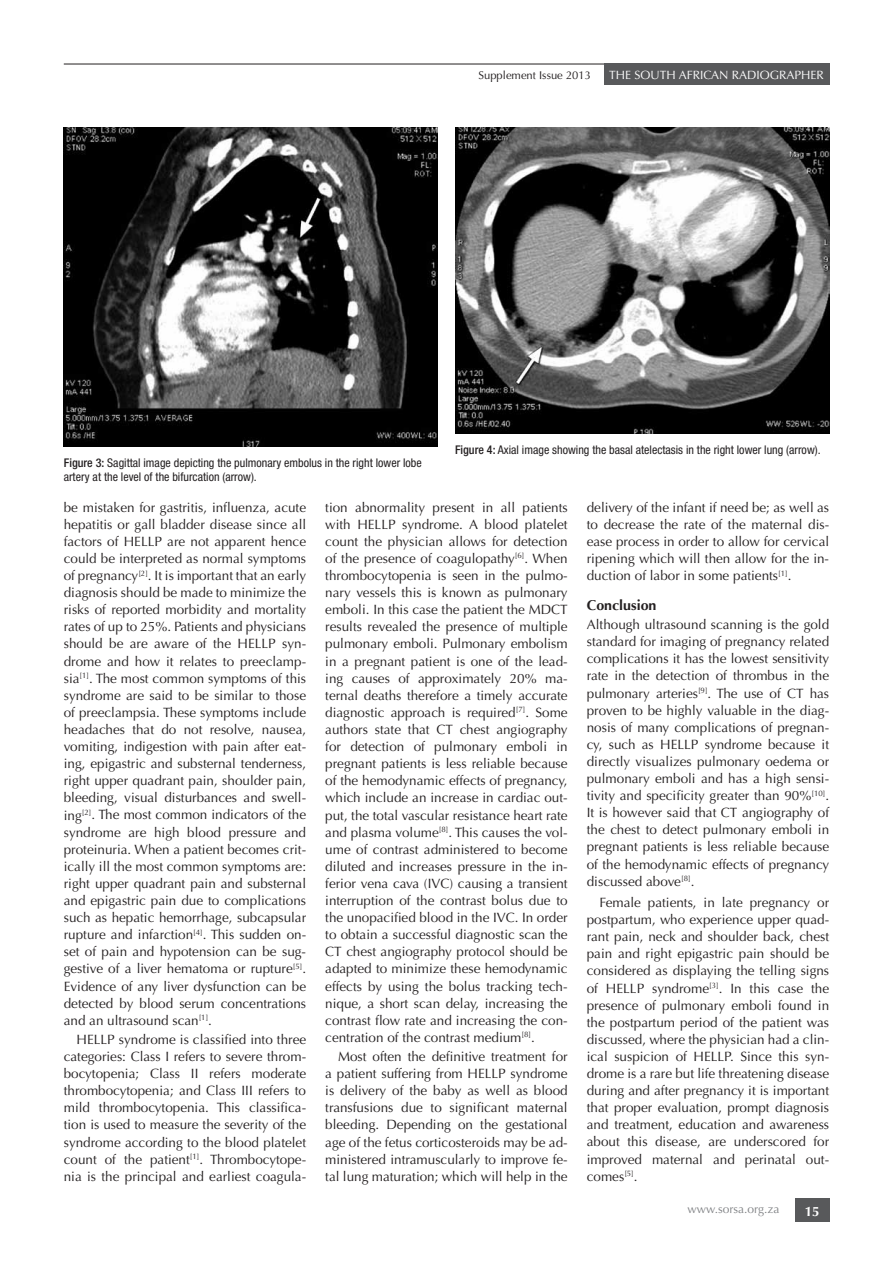
<style>
.page{position:relative;width:893px;height:1263px;background:#fff}
.page>*{position:absolute;margin:0;border:0;box-sizing:border-box;transform-origin:0 0}
.t1{font:700 14.25px "Optima";color:#231f20}
.t2{font:13.5px/17.1px "Optima";color:#231f20;text-align:justify}
.t3{font:700 13.5px "Optima";color:#fff}
.t4{font:condensed 12px/14.4px "Helvetica Neue";color:#231f20}
.t5{font:12px "Optima";color:#fff}
.t6{font:12px "Optima";color:#808285}
.t7{font:11.25px "Optima";color:#231f20}
.s1{font-weight:500}
</style>
<div class="page">
<div style="left:795px;top:1198px;width:34px;height:23px;background:#58595b"></div>
<hr style="left:64px;top:64px;width:765px;height:1px;background:#231f20">
<div style="left:604px;top:64px;width:225px;height:21px;background:#58595b"></div>
<img style="left:64px;top:128px;width:374px;height:318px">
<img style="left:455px;top:128px;width:374px;height:306px">
<p class="t7" style="left:478px;top:68px;width:114px">Supplement Issue 2013</p>
<p class="t5" style="left:609px;top:68px;width:216px">THE SOUTH AFRICAN RADIOGRAPHER</p>
<p class="t4" style="left:64px;top:455px;width:360px"><span class="s1">Figure 3:</span> Sagittal image depicting the pulmonary embolus in the right lower lobe artery at the level of the bifurcation (arrow).</p>
<p class="t4" style="left:455px;top:442px;width:367px"><span class="s1">Figure 4:</span> Axial image showing the basal atelectasis in the right lower lung (arrow).</p>
<p class="t2" style="left:64px;top:499px;width:244px">be mistaken for gastritis, influenza, acute hepatitis or gall bladder disease since all factors of HELLP are not apparent hence could be interpreted as normal symptoms of pregnancy<sup>[2]</sup>. It is important that an early diagnosis should be made to minimize the risks of reported morbidity and mortality rates of up to 25%. Patients and physicians should be are aware of the HELLP syn&shy;drome and how it relates to preeclamp&shy;sia<sup>[1]</sup>. The most common symptoms of this syndrome are said to be similar to those of preeclampsia. These symptoms include headaches that do not resolve, nausea, vomiting, indigestion with pain after eat&shy;ing, epigastric and substernal tenderness, right upper quadrant pain, shoulder pain, bleeding, visual disturbances and swell&shy;ing<sup>[2]</sup>. The most common indicators of the syndrome are high blood pressure and proteinuria. When a patient becomes crit&shy;ically ill the most common symptoms are: right upper quadrant pain and substernal and epigastric pain due to complications such as hepatic hemorrhage, subcapsular rupture and infarction<sup>[4]</sup>. This sudden on&shy;set of pain and hypotension can be sug&shy;gestive of a liver hematoma or rupture<sup>[5]</sup>.<br>Evidence of any liver dysfunction can be detected by blood serum concentrations and an ultrasound scan<sup>[1]</sup>.</p>
<p class="t2" style="left:64px;top:1031px;width:244px;text-indent:13px">HELLP syndrome is classified into three categories: Class I refers to severe throm&shy;bocytopenia; Class II refers moderate thrombocytopenia; and Class III refers to mild thrombocytopenia. This classifica&shy;tion is used to measure the severity of the syndrome according to the blood platelet count of the patient<sup>[1]</sup>. Thrombocytope&shy;nia is the principal and earliest coagula-</p>
<p class="t2" style="left:325px;top:499px;width:244px">tion abnormality present in all patients with HELLP syndrome. A blood platelet count the physician allows for detection of the presence of coagulopathy<sup>[6]</sup>. When thrombocytopenia is seen in the pulmo&shy;nary vessels this is known as pulmonary emboli. In this case the patient the MDCT results revealed the presence of multiple pulmonary emboli. Pulmonary embolism in a pregnant patient is one of the lead&shy;ing causes of approximately 20% ma&shy;ternal deaths therefore a timely accurate diagnostic approach is required<sup>[7]</sup>. Some authors state that CT chest angiography for detection of pulmonary emboli in pregnant patients is less reliable because of the hemodynamic effects of pregnancy, which include an increase in cardiac out&shy;put, the total vascular resistance heart rate and plasma volume<sup>[8]</sup>. This causes the vol&shy;ume of contrast administered to become diluted and increases pressure in the in&shy;ferior vena cava (IVC) causing a transient interruption of the contrast bolus due to the unopacified blood in the IVC. In order to obtain a successful diagnostic scan the CT chest angiography protocol should be adapted to minimize these hemodynamic effects by using the bolus tracking tech&shy;nique, a short scan delay, increasing the contrast flow rate and increasing the con&shy;centration of the contrast medium<sup>[8]</sup>.</p>
<p class="t2" style="left:325px;top:1048px;width:244px;text-indent:13px">Most often the definitive treatment for a patient suffering from HELLP syndrome is delivery of the baby as well as blood transfusions due to significant maternal bleeding. Depending on the gestational age of the fetus corticosteroids may be ad&shy;ministered intramuscularly to improve fe&shy;tal lung maturation; which will help in the</p>
<p class="t2" style="left:587px;top:499px;width:244px">delivery of the infant if need be; as well as to decrease the rate of the maternal dis&shy;ease process in order to allow for cervical ripening which will then allow for the in&shy;duction of labor in some patients<sup>[1]</sup>.</p>
<p class="t1" style="left:587px;top:597px;width:71px">Conclusion</p>
<p class="t2" style="left:587px;top:616px;width:244px">Although ultrasound scanning is the gold standard for imaging of pregnancy related complications it has the lowest sensitivity rate in the detection of thrombus in the pulmonary arteries<sup>[9]</sup>. The use of CT has proven to be highly valuable in the diag&shy;nosis of many complications of pregnan&shy;cy, such as HELLP syndrome because it directly visualizes pulmonary oedema or pulmonary emboli and has a high sensi&shy;tivity and specificity greater than 90%<sup>[10]</sup>.<br>It is however said that CT angiography of the chest to detect pulmonary emboli in pregnant patients is less reliable because of the hemodynamic effects of pregnancy discussed above<sup>[8]</sup>.</p>
<p class="t2" style="left:587px;top:894px;width:244px;text-indent:13px">Female patients, in late pregnancy or postpartum, who experience upper quad&shy;rant pain, neck and shoulder back, chest pain and right epigastric pain should be considered as displaying the telling signs of HELLP syndrome<sup>[3]</sup>. In this case the presence of pulmonary emboli found in the postpartum period of the patient was discussed, where the physician had a clin&shy;ical suspicion of HELLP. Since this syn&shy;drome is a rare but life threatening disease during and after pregnancy it is important that proper evaluation, prompt diagnosis and treatment, education and awareness about this disease, are underscored for improved maternal and perinatal out&shy;comes<sup>[5]</sup>.</p>
<p class="t6" style="left:688px;top:1202px;width:93px">www.sorsa.org.za</p>
<p class="t3" style="left:805px;top:1203px;width:17px">15</p>
</div>
